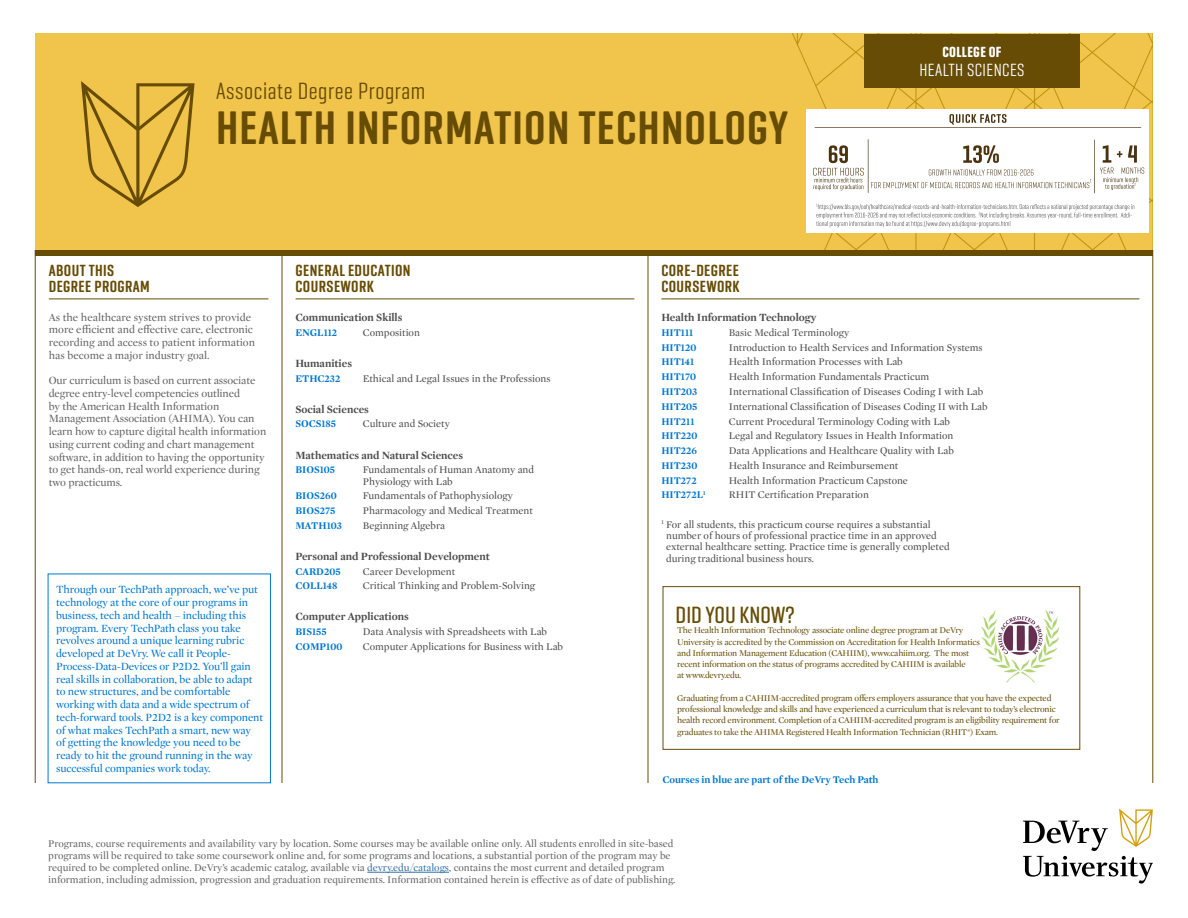
<style>
.page{position:relative;width:1188px;height:918px;background:#fff}
.page>*{position:absolute;margin:0;border:0;box-sizing:border-box;transform-origin:0 0}
.t1{font:600 48px "Geogrotesque Comp";letter-spacing:.025em;color:#664c05}
.t2{font:24px "Geogrotesque Comp";letter-spacing:.025em;color:#664c05}
.t3{font:500 24px "Geogrotesque Comp";color:#664c05}
.t4{font:18px "Geogrotesque Comp";letter-spacing:.025em;color:#fff}
.t5{font:600 16.5px/16.5px "Geogrotesque Comp";letter-spacing:.025em;color:#664c05}
.t6{font:700 15px "Geogrotesque Comp";letter-spacing:.025em;color:#fff}
.t7{font:11.25px/12.8px "Mercury Display";letter-spacing:-.01em;color:#0077d1}
.t8{font:11.25px/12.8px "Mercury Display";letter-spacing:-.01em;color:#636466}
.t9{font:700 11.25px "Mercury Display";color:#4d4d4f}
.t10{font:10.5px/11.2px "Mercury Display";color:#4d4d4f}
.t11{font:10.5px/12px "Mercury Display";color:#636466}
.t12{font:700 10.5px "Mercury Display";color:#0077d1}
.t13{font:9px/11.2px "Mercury Display";letter-spacing:-.02em;color:#664c05}
.s1{color:#3770a9}
</style>
<div class="page">
<div style="left:35px;top:250px;width:1118px;height:27px;background:#664c05"></div>
<div style="left:35px;top:256px;width:1118px;height:527px;background:#fff"></div>
<hr style="left:1153px;top:250px;width:1px;height:533px;background:#664c05">
<hr style="left:35px;top:250px;width:1px;height:533px;background:#664c05">
<hr style="left:648px;top:250px;width:1px;height:533px;background:#664c05">
<hr style="left:282px;top:250px;width:1px;height:533px;background:#664c05">
<hr style="left:661px;top:299px;width:478px;height:1px;background:#664c05">
<hr style="left:49px;top:299px;width:219px;height:1px;background:#664c05">
<hr style="left:296px;top:299px;width:338px;height:1px;background:#664c05">
<hr style="left:367px;top:872px;width:82px;height:1px;background:#3770a9">
<div style="left:663px;top:586px;width:417px;height:164px;border:1px solid #664c05"></div>
<div style="left:35px;top:34px;width:1118px;height:216px;background:#f1c44b"></div>
<div style="left:864px;top:34px;width:216px;height:54px;background:#664c05"></div>
<img style="left:982px;top:610px;width:78px;height:73px">
<svg style="left:1023px;top:808px;width:130px;height:76px"></svg>
<svg style="left:81px;top:81px;width:114px;height:126px;background:#d7ae3e"></svg>
<img style="left:806px;top:109px;width:343px;height:123px">
<h1 class="t2" style="left:216px;top:76px;width:211px">Associate Degree Program</h1>
<h1 class="t1" style="left:216px;top:98px;width:574px">HEALTH INFORMATION TECHNOLOGY</h1>
<p class="t6" style="left:942px;top:42px;width:61px">COLLEGE OF</p>
<p class="t4" style="left:919px;top:59px;width:107px">HEALTH SCIENCES</p>
<h2 class="t5" style="left:49px;top:261px;width:103px">ABOUT THIS<br>DEGREE PROGRAM</h2>
<p class="t8" style="left:49px;top:310px;width:208px">As the healthcare system strives to provide more efficient and effective care, electronic recording and access to patient information has become a major industry goal.</p>
<p class="t8" style="left:49px;top:374px;width:219px">Our curriculum is based on current associate degree entry-level competencies outlined<br>by the American Health Information Management Association (AHIMA). You can learn how to capture digital health information using current coding and chart management software, in addition to having the opportunity to get hands-on, real world experience during two practicums.</p>
<p class="t7" style="left:56px;top:583px;width:209px">Through our TechPath approach, we’ve put technology at the core of our programs in business, tech and health – including this program. Every TechPath class you take revolves around a unique learning rubric developed at DeVry. We call it People-Process-Data-Devices or P2D2. You’ll gain real skills in collaboration, be able to adapt to new structures, and be comfortable working with data and a wide spectrum of tech-forward tools. P2D2 is a key component of what makes TechPath a smart, new way<br>of getting the knowledge you need to be ready to hit the ground running in the way successful companies work today.</p>
<h2 class="t5" style="left:296px;top:261px;width:117px">GENERAL EDUCATION<br>COURSEWORK</h2>
<h3 class="t9" style="left:295px;top:309px;width:109px">Communication Skills</h3>
<p class="t12" style="left:295px;top:325px;width:43px">ENGL112</p>
<p class="t10" style="left:363px;top:326px;width:59px">Composition</p>
<h3 class="t9" style="left:295px;top:355px;width:58px">Humanities</h3>
<p class="t12" style="left:295px;top:371px;width:47px">ETHC232</p>
<p class="t10" style="left:363px;top:372px;width:189px">Ethical and Legal Issues in the Professions</p>
<h3 class="t9" style="left:295px;top:401px;width:75px">Social Sciences</h3>
<p class="t12" style="left:295px;top:416px;width:42px">SOCS185</p>
<p class="t10" style="left:363px;top:418px;width:89px">Culture and Society</p>
<h3 class="t9" style="left:295px;top:447px;width:169px">Mathematics and Natural Sciences</h3>
<p class="t12" style="left:295px;top:462px;width:41px">BIOS105</p>
<p class="t10" style="left:363px;top:464px;width:173px">Fundamentals of Human Anatomy and<br>Physiology with Lab</p>
<p class="t12" style="left:295px;top:488px;width:43px">BIOS260</p>
<p class="t10" style="left:363px;top:490px;width:151px">Fundamentals of Pathophysiology</p>
<p class="t12" style="left:295px;top:503px;width:42px">BIOS275</p>
<p class="t10" style="left:363px;top:505px;width:171px">Pharmacology and Medical Treatment</p>
<p class="t12" style="left:295px;top:518px;width:48px">MATH103</p>
<p class="t10" style="left:363px;top:519px;width:84px">Beginning Algebra</p>
<h3 class="t9" style="left:295px;top:548px;width:196px">Personal and Professional Development</h3>
<p class="t12" style="left:295px;top:563px;width:47px">CARD205</p>
<p class="t10" style="left:363px;top:565px;width:94px">Career Development</p>
<p class="t12" style="left:295px;top:578px;width:44px">COLL148</p>
<p class="t10" style="left:363px;top:580px;width:174px">Critical Thinking and Problem-Solving</p>
<h3 class="t9" style="left:295px;top:608px;width:115px">Computer Applications</h3>
<p class="t12" style="left:295px;top:624px;width:33px">BIS155</p>
<p class="t10" style="left:363px;top:626px;width:186px">Data Analysis with Spreadsheets with Lab</p>
<p class="t12" style="left:295px;top:639px;width:48px">COMP100</p>
<p class="t10" style="left:363px;top:640px;width:202px">Computer Applications for Business with Lab</p>
<h2 class="t5" style="left:661px;top:261px;width:80px">CORE-DEGREE<br>COURSEWORK</h2>
<h3 class="t9" style="left:661px;top:309px;width:156px">Health Information Technology</h3>
<p class="t12" style="left:661px;top:325px;width:33px">HIT111</p>
<p class="t10" style="left:729px;top:326px;width:122px">Basic Medical Terminology</p>
<p class="t12" style="left:661px;top:340px;width:36px">HIT120</p>
<p class="t10" style="left:729px;top:341px;width:255px">Introduction to Health Services and Information Systems</p>
<p class="t12" style="left:661px;top:354px;width:34px">HIT141</p>
<p class="t10" style="left:729px;top:356px;width:175px">Health Information Processes with Lab</p>
<p class="t12" style="left:661px;top:369px;width:36px">HIT170</p>
<p class="t10" style="left:729px;top:371px;width:202px">Health Information Fundamentals Practicum</p>
<p class="t12" style="left:661px;top:384px;width:38px">HIT203</p>
<p class="t10" style="left:729px;top:385px;width:256px">International Classification of Diseases Coding I with Lab</p>
<p class="t12" style="left:661px;top:399px;width:38px">HIT205</p>
<p class="t10" style="left:729px;top:400px;width:260px">International Classification of Diseases Coding II with Lab</p>
<p class="t12" style="left:661px;top:413px;width:35px">HIT211</p>
<p class="t10" style="left:729px;top:415px;width:223px">Current Procedural Terminology Coding with Lab</p>
<p class="t12" style="left:661px;top:428px;width:37px">HIT220</p>
<p class="t10" style="left:729px;top:430px;width:226px">Legal and Regulatory Issues in Health Information</p>
<p class="t12" style="left:661px;top:443px;width:37px">HIT226</p>
<p class="t10" style="left:729px;top:445px;width:227px">Data Applications and Healthcare Quality with Lab</p>
<p class="t12" style="left:661px;top:458px;width:38px">HIT230</p>
<p class="t10" style="left:729px;top:459px;width:171px">Health Insurance and Reimbursement</p>
<p class="t12" style="left:661px;top:472px;width:37px">HIT272</p>
<p class="t10" style="left:729px;top:474px;width:181px">Health Information Practicum Capstone</p>
<p class="t12" style="left:661px;top:487px;width:46px">HIT272L<sup>1</sup></p>
<p class="t10" style="left:729px;top:489px;width:142px">RHIT Certification Preparation</p>
<p class="t10" style="left:666px;top:518px;width:285px;text-indent:-5px"><sup>1</sup> For all students, this practicum course requires a substantial number of hours of professional practice time in an approved external healthcare setting. Practice time is generally completed during traditional business hours.</p>
<p class="t3" style="left:676px;top:600px;width:121px">DID YOU KNOW?</p>
<p class="t13" style="left:677px;top:624px;width:304px">The Health Information Technology associate online degree program at DeVry University is accredited by the Commission on Accreditation for Health Informatics and Information Management Education (CAHIIM), www.cahiim.org. The most recent information on the status of programs accredited by CAHIIM is available<br>at www.devry.edu.</p>
<p class="t13" style="left:677px;top:692px;width:384px">Graduating from a CAHIIM-accredited program offers employers assurance that you have the expected professional knowledge and skills and have experienced a curriculum that is relevant to today’s electronic health record environment. Completion of a CAHIIM-accredited program is an eligibility requirement for graduates to take the AHIMA Registered Health Information Technician (RHIT®) Exam.</p>
<p class="t12" style="left:662px;top:772px;width:218px">Courses in blue are part of the DeVry Tech Path</p>
<p class="t11" style="left:48px;top:837px;width:629px">Programs, course requirements and availability vary by location. Some courses may be available online only. All students enrolled in site-based programs will be required to take some coursework online and, for some programs and locations, a substantial portion of the program may be required to be completed online. DeVry’s academic catalog, available via <span class="s1">devry.edu/catalogs</span>, contains the most current and detailed program information, including admission, progression and graduation requirements. Information contained herein is effective as of date of publishing.</p>
</div>
